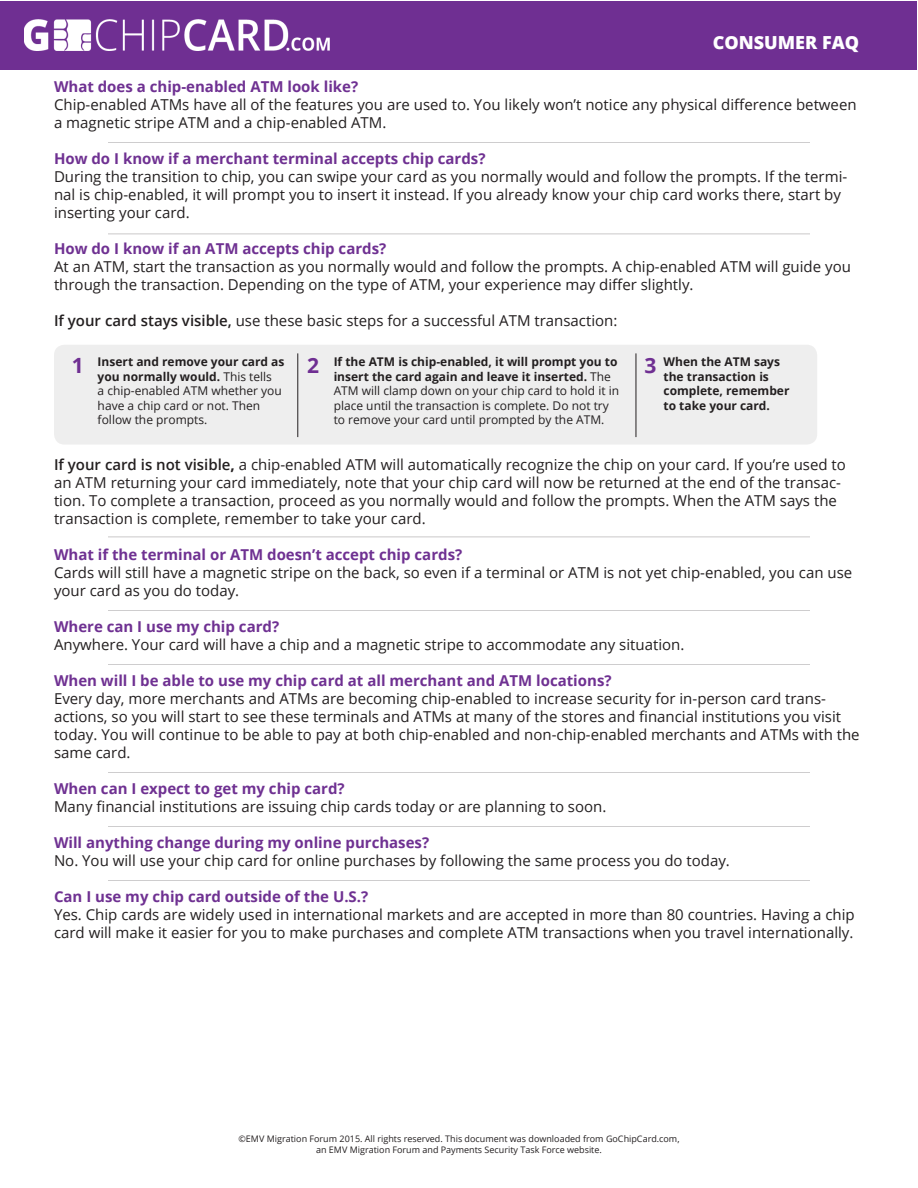
<style>
.page{position:relative;width:918px;height:1188px;background:#fff}
.page>*{position:absolute;margin:0;border:0;box-sizing:border-box;transform-origin:0 0}
.t1{font:700 21px "Open Sans";color:#6f2f92}
.t2{font:800 18px "Open Sans";color:#fff}
.t3{font:15px/18px "Open Sans";color:#231f20}
.t4{font:700 15px "Open Sans";color:#6f3192}
.t5{font:12px/14.4px "Open Sans";color:#231f20}
.t6{font:700 12px/14.4px "Open Sans";color:#231f20}
.t7{font:9px "Open Sans";color:#231f20}
.s1{font-weight:600}
.s2{font-weight:700}
</style>
<div class="page">
<div style="left:1px;top:1px;width:916px;height:68px;background:#6f2f92"></div>
<hr style="left:108px;top:142px;width:702px;height:1px;background:#231f20">
<hr style="left:108px;top:234px;width:702px;height:1px;background:#231f20">
<hr style="left:108px;top:826px;width:702px;height:1px;background:#231f20">
<hr style="left:108px;top:537px;width:702px;height:1px;background:#231f20">
<hr style="left:108px;top:610px;width:702px;height:1px;background:#231f20">
<hr style="left:108px;top:664px;width:702px;height:1px;background:#231f20">
<hr style="left:108px;top:880px;width:702px;height:1px;background:#231f20">
<hr style="left:108px;top:772px;width:702px;height:1px;background:#231f20">
<div style="left:54px;top:345px;width:763px;height:100px;background:#eee;border-radius:10px"></div>
<hr style="left:298px;top:353px;width:1px;height:84px;background:#231f20">
<hr style="left:636px;top:353px;width:1px;height:84px;background:#231f20">
<img style="left:24px;top:20px;width:306px;height:30px">
<p class="t2" style="left:713px;top:29px;width:148px">CONSUMER FAQ</p>
<p class="t4" style="left:54px;top:76px;width:306px">What does a chip-enabled ATM look like?</p>
<p class="t3" style="left:54px;top:96px;width:804px">Chip-enabled ATMs have all of the features you are used to. You likely won’t notice any physical difference between a magnetic stripe ATM and a chip-enabled ATM.</p>
<p class="t4" style="left:54px;top:148px;width:433px">How do I know if a merchant terminal accepts chip cards?</p>
<p class="t3" style="left:54px;top:168px;width:795px">During the transition to chip, you can swipe your card as you normally would and follow the prompts. If the termi&shy;nal is chip-enabled, it will prompt you to insert it instead. If you already know your chip card works there, start by inserting your card.</p>
<p class="t4" style="left:54px;top:238px;width:334px">How do I know if an ATM accepts chip cards?</p>
<p class="t3" style="left:54px;top:258px;width:798px">At an ATM, start the transaction as you normally would and follow the prompts. A chip-enabled ATM will guide you through the transaction. Depending on the type of ATM, your experience may differ slightly.</p>
<p class="t3" style="left:54px;top:312px;width:565px"><span class="s1">If your card stays visible,</span> use these basic steps for a successful ATM transaction:</p>
<p class="t1" style="left:72px;top:351px;width:13px">1</p>
<p class="t5" style="left:334px;top:355px;width:287px"><span class="s2">If the ATM is chip-enabled, it will prompt you to insert the card again and leave it inserted.</span> The ATM will clamp down on your chip card to hold it in place until the transaction is complete. Do not try to remove your card until prompted by the ATM.</p>
<p class="t5" style="left:98px;top:355px;width:188px"><span class="s2">Insert and remove your card as you normally would.</span> This tells<br>a chip-enabled ATM whether you have a chip card or not. Then follow the prompts.</p>
<p class="t1" style="left:307px;top:351px;width:13px">2</p>
<p class="t6" style="left:664px;top:355px;width:127px">When the ATM says the transaction is complete, remember to take your card.</p>
<p class="t1" style="left:645px;top:351px;width:13px">3</p>
<p class="t3" style="left:54px;top:456px;width:793px"><span class="s1">If your card is not visible</span><span class="s2">,</span> a chip-enabled ATM will automatically recognize the chip on your card. If you’re used to an ATM returning your card immediately, note that your chip card will now be returned at the end of the transac&shy;tion. To complete a transaction, proceed as you normally would and follow the prompts. When the ATM says the transaction is complete, remember to take your card.</p>
<p class="t4" style="left:54px;top:544px;width:410px">What if the terminal or ATM doesn’t accept chip cards?</p>
<p class="t3" style="left:54px;top:564px;width:800px">Cards will still have a magnetic stripe on the back, so even if a terminal or ATM is not yet chip-enabled, you can use your card as you do today.</p>
<p class="t4" style="left:54px;top:616px;width:227px">Where can I use my chip card?</p>
<p class="t3" style="left:54px;top:636px;width:632px">Anywhere. Your card will have a chip and a magnetic stripe to accommodate any situation.</p>
<p class="t4" style="left:54px;top:670px;width:559px">When will I be able to use my chip card at all merchant and ATM locations?</p>
<p class="t3" style="left:54px;top:690px;width:807px">Every day, more merchants and ATMs are becoming chip-enabled to increase security for in-person card trans&shy;actions, so you will start to see these terminals and ATMs at many of the stores and financial institutions you visit today. You will continue to be able to pay at both chip-enabled and non-chip-enabled merchants and ATMs with the same card.</p>
<p class="t4" style="left:54px;top:778px;width:292px">When can I expect to get my chip card?</p>
<p class="t3" style="left:54px;top:798px;width:554px">Many financial institutions are issuing chip cards today or are planning to soon.</p>
<p class="t4" style="left:54px;top:832px;width:377px">Will anything change during my online purchases?</p>
<p class="t3" style="left:54px;top:852px;width:677px">No. You will use your chip card for online purchases by following the same process you do today.</p>
<p class="t4" style="left:54px;top:886px;width:316px">Can I use my chip card outside of the U.S.?</p>
<p class="t3" style="left:54px;top:906px;width:802px">Yes. Chip cards are widely used in international markets and are accepted in more than 80 countries. Having a chip card will make it easier for you to make purchases and complete ATM transactions when you travel internationally.</p>
<p class="t7" style="left:238px;top:1133px;width:443px">©EMV Migration Forum 2015. All rights reserved. This document was downloaded from GoChipCard.com,</p>
<p class="t7" style="left:316px;top:1143px;width:287px">an EMV Migration Forum and Payments Security Task Force website.</p>
</div>
